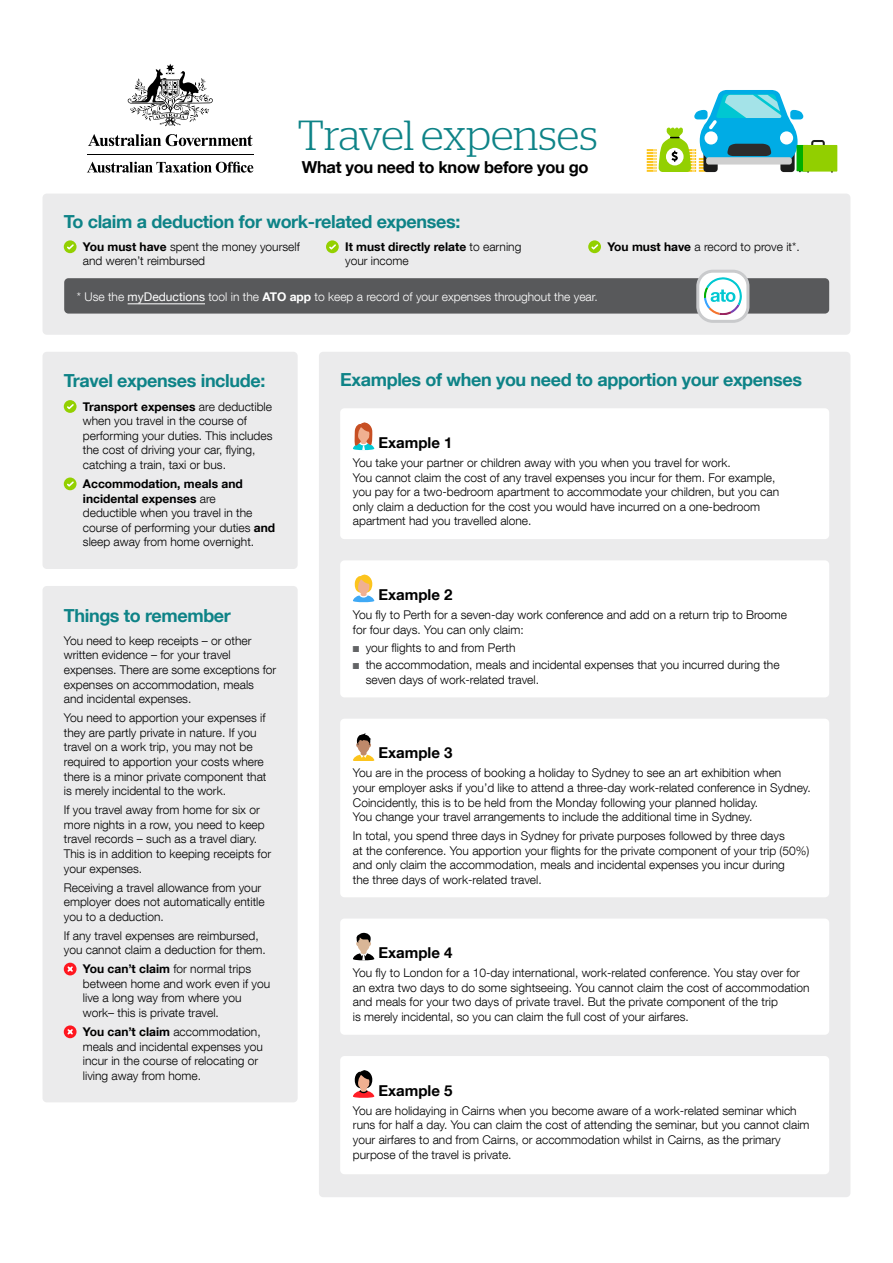
<style>
.page{position:relative;width:893px;height:1263px;background:#fff}
.page>*{position:absolute;margin:0;border:0;box-sizing:border-box;transform-origin:0 0}
.t1{font:300 42px "Stag";color:#0e8387}
.t2{font:700 18px "Helvetica Neue LT Com";letter-spacing:-.02em;color:#0e8387}
.t3{font:700 16.5px "Helvetica Neue LT Com";letter-spacing:-.02em;color:#000}
.t4{font:700 15px "Helvetica Neue LT Com";color:#000}
.t5{font:300 12px/14.7px "Helvetica Neue LT Com";color:#000}
.t6{font:300 12px "Helvetica Neue LT Com";color:#fff}
.t7{font:700 12px/14.7px "Helvetica Neue LT Com";color:#000}
.s1{font-weight:700}
.s2{font-weight:300}
.s3{font-weight:400}
.s4{color:#636466}
</style>
<div class="page">
<svg style="left:88px;top:134px;width:164px;height:12px"></svg>
<svg style="left:128px;top:64px;width:85px;height:62px"></svg>
<hr style="left:87px;top:154px;width:166px;height:1px;background:#000">
<svg style="left:87px;top:162px;width:166px;height:11px"></svg>
<div style="left:43px;top:352px;width:255px;height:217px;background:#ebebec;border-radius:4px"></div>
<svg style="left:64px;top:400px;width:13px;height:13px"></svg>
<svg style="left:67px;top:404px;width:7px;height:5px"></svg>
<svg style="left:64px;top:477px;width:13px;height:13px"></svg>
<svg style="left:67px;top:481px;width:7px;height:6px"></svg>
<div style="left:43px;top:586px;width:255px;height:516px;background:#ebebec;border-radius:4px"></div>
<div style="left:64px;top:963px;width:13px;height:12px;background:#ff161f;border-radius:50%"></div>
<svg style="left:67px;top:966px;width:6px;height:6px"></svg>
<svg style="left:64px;top:1025px;width:13px;height:13px"></svg>
<svg style="left:67px;top:1029px;width:6px;height:5px"></svg>
<div style="left:43px;top:194px;width:807px;height:141px;background:#ebebec;border-radius:4px"></div>
<svg style="left:64px;top:240px;width:13px;height:13px"></svg>
<svg style="left:67px;top:244px;width:7px;height:5px"></svg>
<svg style="left:326px;top:240px;width:13px;height:13px"></svg>
<svg style="left:329px;top:244px;width:7px;height:5px"></svg>
<svg style="left:588px;top:240px;width:13px;height:13px"></svg>
<svg style="left:591px;top:244px;width:7px;height:5px"></svg>
<div style="left:64px;top:278px;width:765px;height:36px;background:#58595b;border-radius:4px"></div>
<hr style="left:128px;top:304px;width:77px;height:1px;background:#fff">
<div style="left:698px;top:271px;width:50px;height:50px;background:#fff;border-radius:15px"></div>
<svg style="left:704px;top:278px;width:37px;height:37px"></svg>
<div style="left:696px;top:270px;width:53px;height:53px;border:3px solid #c9cacc;border-radius:15px"></div>
<div style="left:319px;top:352px;width:531px;height:845px;background:#ebebec;border-radius:4px"></div>
<div style="left:340px;top:408px;width:489px;height:131px;background:#fff;border-radius:4px"></div>
<svg style="left:353px;top:422px;width:21px;height:28px"></svg>
<div style="left:340px;top:560px;width:489px;height:137px;background:#fff;border-radius:4px"></div>
<svg style="left:353px;top:575px;width:21px;height:27px"></svg>
<div style="left:340px;top:918px;width:489px;height:117px;background:#fff;border-radius:4px"></div>
<svg style="left:353px;top:933px;width:21px;height:27px"></svg>
<div style="left:340px;top:719px;width:489px;height:178px;background:#fff;border-radius:4px"></div>
<svg style="left:353px;top:733px;width:21px;height:27px"></svg>
<div style="left:340px;top:1056px;width:489px;height:118px;background:#fff;border-radius:4px"></div>
<svg style="left:353px;top:1070px;width:21px;height:28px"></svg>
<svg style="left:647px;top:90px;width:178px;height:83px"></svg>
<div style="left:803px;top:145px;width:34px;height:27px;background:#92cf00"></div>
<p class="t1" style="left:298px;top:111px;width:302px">Travel expenses</p>
<p class="t3" style="left:302px;top:156px;width:288px">What you need to know before you go</p>
<p class="t2" style="left:64px;top:210px;width:398px">To claim a deduction for work-related expenses:</p>
<p class="t5" style="left:83px;top:239px;width:218px"><span class="s1">You must have</span> spent the money yourself and weren’t reimbursed</p>
<p class="t7" style="left:345px;top:239px;width:178px">It must directly relate <span class="s2">to earning your income</span></p>
<p class="t5" style="left:607px;top:239px;width:194px"><span class="s1">You must have</span> a record to prove it*.</p>
<p class="t6" style="left:77px;top:289px;width:522px">* Use the <span class="s3">myDeductions</span> tool in the <span class="s1">ATO app</span> to keep a record of your expenses throughout the year.</p>
<p class="t2" style="left:64px;top:370px;width:203px">Travel expenses include:</p>
<p class="t5" style="left:83px;top:399px;width:191px"><span class="s1">Transport expenses</span> are deductible when you travel in the course of performing your duties. This includes the cost of driving your car, flying, catching a train, taxi or bus.</p>
<p class="t5" style="left:83px;top:476px;width:194px"><span class="s1">Accommodation, meals and incidental expenses</span> are<br>deductible when you travel in the course of performing your duties <span class="s1">and </span>sleep away from home overnight.</p>
<p class="t2" style="left:64px;top:604px;width:169px">Things to remember</p>
<p class="t5" style="left:64px;top:633px;width:214px">You need to keep receipts – or other written evidence – for your travel expenses. There are some exceptions for expenses on accommodation, meals and incidental expenses.</p>
<p class="t5" style="left:64px;top:710px;width:204px">You need to apportion your expenses if they are partly private in nature. If you travel on a work trip, you may not be required to apportion your costs where there is a minor private component that is merely incidental to the work.</p>
<p class="t5" style="left:64px;top:802px;width:209px">If you travel away from home for six or more nights in a row, you need to keep travel records – such as a travel diary.<br>This is in addition to keeping receipts for your expenses.</p>
<p class="t5" style="left:64px;top:880px;width:202px">Receiving a travel allowance from your employer does not automatically entitle you to a deduction.</p>
<p class="t5" style="left:64px;top:928px;width:204px">If any travel expenses are reimbursed, you cannot claim a deduction for them.</p>
<p class="t5" style="left:83px;top:961px;width:189px"><span class="s1">You can’t claim</span> for normal trips between home and work even if you live a long way from where you work– this is private travel.</p>
<p class="t5" style="left:83px;top:1024px;width:182px"><span class="s1">You can’t claim</span> accommodation, meals and incidental expenses you incur in the course of relocating or living away from home.</p>
<p class="t2" style="left:340px;top:368px;width:463px">Examples of when you need to apportion your expenses</p>
<p class="t4" style="left:378px;top:433px;width:76px">Example 1</p>
<p class="t5" style="left:353px;top:455px;width:428px">You take your partner or children away with you when you travel for work.<br>You cannot claim the cost of any travel expenses you incur for them. For example, you pay for a two-bedroom apartment to accommodate your children, but you can only claim a deduction for the cost you would have incurred on a one-bedroom apartment had you travelled alone.</p>
<p class="t4" style="left:378px;top:585px;width:76px">Example 2</p>
<p class="t5" style="left:353px;top:607px;width:436px">You fly to Perth for a seven-day work conference and add on a return trip to Broome for four days. You can only claim:</p>
<p class="t5" style="left:353px;top:641px;width:164px"><span class="s4">■</span> your flights to and from Perth</p>
<p class="t5" style="left:366px;top:657px;width:415px;text-indent:-13px"><span class="s4">■</span> the accommodation, meals and incidental expenses that you incurred during the seven days of work-related travel.</p>
<p class="t4" style="left:378px;top:743px;width:76px">Example 3</p>
<p class="t5" style="left:353px;top:765px;width:459px">You are in the process of booking a holiday to Sydney to see an art exhibition when<br>your employer asks if you’d like to attend a three-day work-related conference in Sydney.<br>Coincidently, this is to be held from the Monday following your planned holiday.<br>You change your travel arrangements to include the additional time in Sydney.</p>
<p class="t5" style="left:353px;top:828px;width:458px">In total, you spend three days in Sydney for private purposes followed by three days<br>at the conference. You apportion your flights for the private component of your trip (50%) and only claim the accommodation, meals and incidental expenses you incur during<br>the three days of work-related travel.</p>
<p class="t4" style="left:378px;top:943px;width:76px">Example 4</p>
<p class="t5" style="left:353px;top:965px;width:458px">You fly to London for a 10-day international, work-related conference. You stay over for an extra two days to do some sightseeing. You cannot claim the cost of accommodation and meals for your two days of private travel. But the private component of the trip<br>is merely incidental, so you can claim the full cost of your airfares.</p>
<p class="t4" style="left:378px;top:1081px;width:76px">Example 5</p>
<p class="t5" style="left:353px;top:1103px;width:458px">You are holidaying in Cairns when you become aware of a work-related seminar which runs for half a day. You can claim the cost of attending the seminar, but you cannot claim your airfares to and from Cairns, or accommodation whilst in Cairns, as the primary purpose of the travel is private.</p>
</div>
